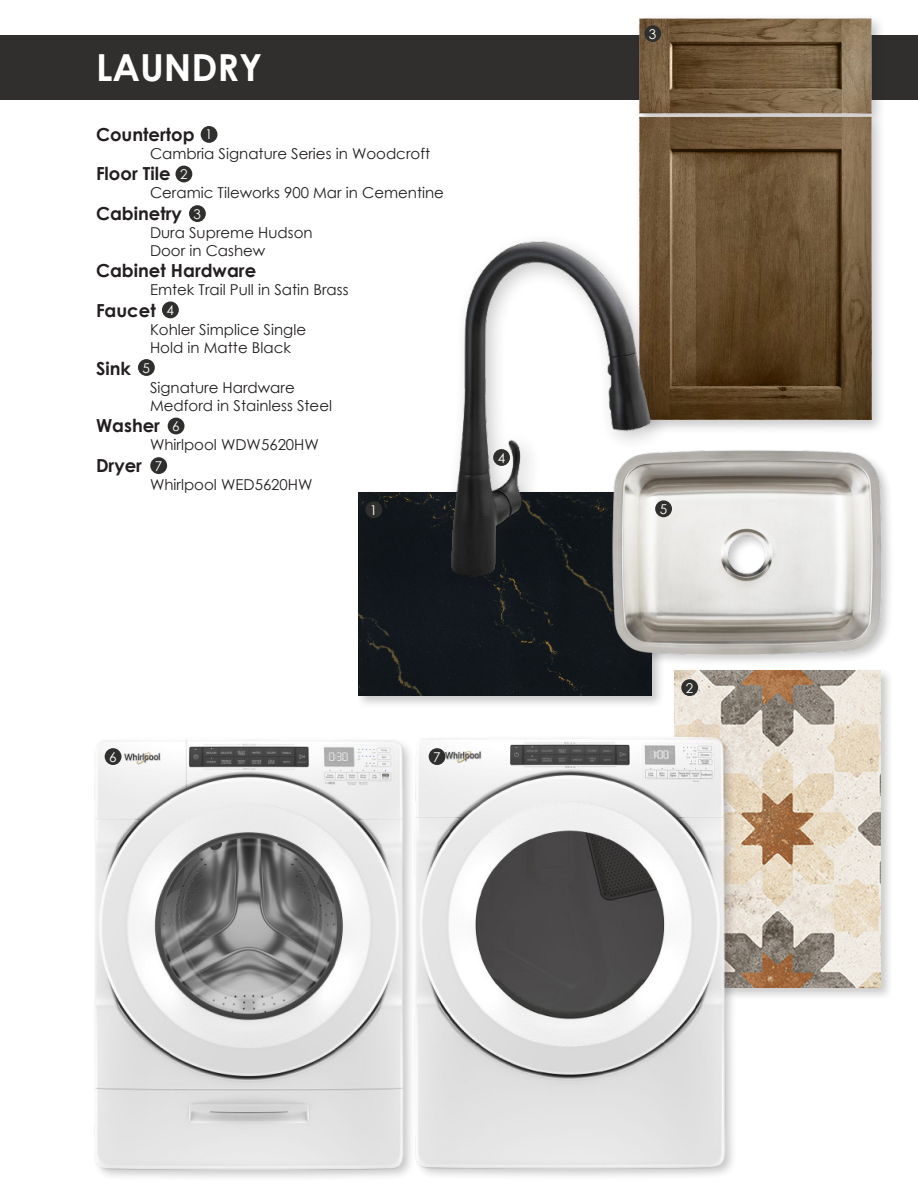
<style>
.page{position:relative;width:918px;height:1188px;background:#fff}
.page>*{position:absolute;margin:0;border:0;box-sizing:border-box;transform-origin:0 0}
.t1{font:700 37.35px "Century Gothic";color:#fff}
.t2{font:700 18px "Century Gothic";color:#231f20}
.t3{font:15px "Century Gothic";color:#231f20}
.t4{font:13.5px "Century Gothic";color:#fff}
</style>
<div class="page">
<div style="left:0;top:35px;width:918px;height:65px;background:#302f2d"></div>
<div style="left:355px;top:489px;width:310px;height:220px;background:#231f20;opacity:.24"></div>
<div style="left:358px;top:493px;width:294px;height:202px;background:#12171c"></div>
<div style="left:671px;top:667px;width:223px;height:333px;background:#231f20;opacity:.24"></div>
<img style="left:674px;top:671px;width:206px;height:316px">
<div style="left:634px;top:14px;width:252px;height:421px;background:#231f20;opacity:.24"></div>
<img style="left:639px;top:18px;width:232px;height:402px">
<div style="left:92px;top:736px;width:323px;height:447px;background:#231f20;opacity:.24"></div>
<img style="left:95px;top:739px;width:308px;height:431px">
<div style="left:413px;top:735px;width:325px;height:446px;background:#231f20;opacity:.24"></div>
<img style="left:415px;top:738px;width:310px;height:430px">
<div style="left:441px;top:231px;width:230px;height:366px;background:#231f20;opacity:.24"></div>
<img style="left:452px;top:242px;width:199px;height:335px">
<div style="left:610px;top:447px;width:285px;height:220px;background:#231f20;opacity:.24"></div>
<img style="left:612px;top:450px;width:270px;height:204px">
<div style="left:201px;top:126px;width:16px;height:17px;background:#2f2f2d;border-radius:50%"></div>
<div style="left:365px;top:501px;width:17px;height:17px;background:#2f2f2d;border-radius:50%"></div>
<div style="left:176px;top:166px;width:16px;height:16px;background:#2f2f2d;border-radius:50%"></div>
<div style="left:681px;top:679px;width:17px;height:17px;background:#2f2f2d;border-radius:50%"></div>
<div style="left:189px;top:205px;width:17px;height:17px;background:#2f2f2d;border-radius:50%"></div>
<div style="left:644px;top:25px;width:17px;height:17px;background:#2f2f2d;border-radius:50%"></div>
<div style="left:162px;top:301px;width:17px;height:17px;background:#2f2f2d;border-radius:50%"></div>
<div style="left:493px;top:449px;width:17px;height:17px;background:#2f2f2d;border-radius:50%"></div>
<div style="left:138px;top:359px;width:17px;height:17px;background:#2f2f2d;border-radius:50%"></div>
<div style="left:655px;top:500px;width:17px;height:17px;background:#2f2f2d;border-radius:50%"></div>
<div style="left:168px;top:418px;width:16px;height:16px;background:#2f2f2d;border-radius:50%"></div>
<div style="left:105px;top:748px;width:16px;height:17px;background:#2f2f2d;border-radius:50%"></div>
<div style="left:150px;top:457px;width:17px;height:17px;background:#2f2f2d;border-radius:50%"></div>
<div style="left:429px;top:748px;width:17px;height:17px;background:#2f2f2d;border-radius:50%"></div>
<p class="t1" style="left:96px;top:40px;width:168px">LAUNDRY</p>
<p class="t2" style="left:96px;top:120px;width:100px">Countertop</p>
<p class="t3" style="left:150px;top:143px;width:282px">Cambria Signature Series in Woodcroft</p>
<p class="t2" style="left:96px;top:160px;width:76px">Floor Tile</p>
<p class="t3" style="left:150px;top:182px;width:296px">Ceramic Tileworks 900 Mar in Cementine</p>
<p class="t2" style="left:96px;top:200px;width:88px">Cabinetry</p>
<p class="t3" style="left:150px;top:222px;width:164px">Dura Supreme Hudson</p>
<p class="t3" style="left:150px;top:240px;width:117px">Door in Cashew</p>
<p class="t2" style="left:96px;top:257px;width:162px">Cabinet Hardware</p>
<p class="t3" style="left:150px;top:280px;width:200px">Emtek Trail Pull in Satin Brass</p>
<p class="t2" style="left:96px;top:297px;width:61px">Faucet</p>
<p class="t3" style="left:150px;top:319px;width:158px">Kohler Simplice Single</p>
<p class="t3" style="left:150px;top:337px;width:142px">Hold in Matte Black</p>
<p class="t2" style="left:96px;top:354px;width:36px">Sink</p>
<p class="t3" style="left:150px;top:377px;width:146px">Signature Hardware</p>
<p class="t3" style="left:150px;top:395px;width:184px">Medford in Stainless Steel</p>
<p class="t2" style="left:96px;top:412px;width:66px">Washer</p>
<p class="t3" style="left:150px;top:434px;width:170px">Whirlpool WDW5620HW</p>
<p class="t2" style="left:96px;top:452px;width:48px">Dryer</p>
<p class="t3" style="left:150px;top:474px;width:164px">Whirlpool WED5620HW</p>
<p class="t4" style="left:205px;top:125px;width:9px">1</p>
<p class="t4" style="left:180px;top:165px;width:9px">2</p>
<p class="t4" style="left:194px;top:204px;width:9px">3</p>
<p class="t4" style="left:167px;top:301px;width:9px">4</p>
<p class="t4" style="left:143px;top:358px;width:9px">5</p>
<p class="t4" style="left:172px;top:417px;width:9px">6</p>
<p class="t4" style="left:155px;top:456px;width:9px">7</p>
<p class="t4" style="left:370px;top:500px;width:9px">1</p>
<p class="t4" style="left:498px;top:448px;width:9px">4</p>
<p class="t4" style="left:109px;top:747px;width:9px">6</p>
<p class="t4" style="left:433px;top:747px;width:9px">7</p>
<p class="t4" style="left:649px;top:24px;width:9px">3</p>
<p class="t4" style="left:660px;top:500px;width:9px">5</p>
<p class="t4" style="left:686px;top:678px;width:9px">2</p>
</div>
